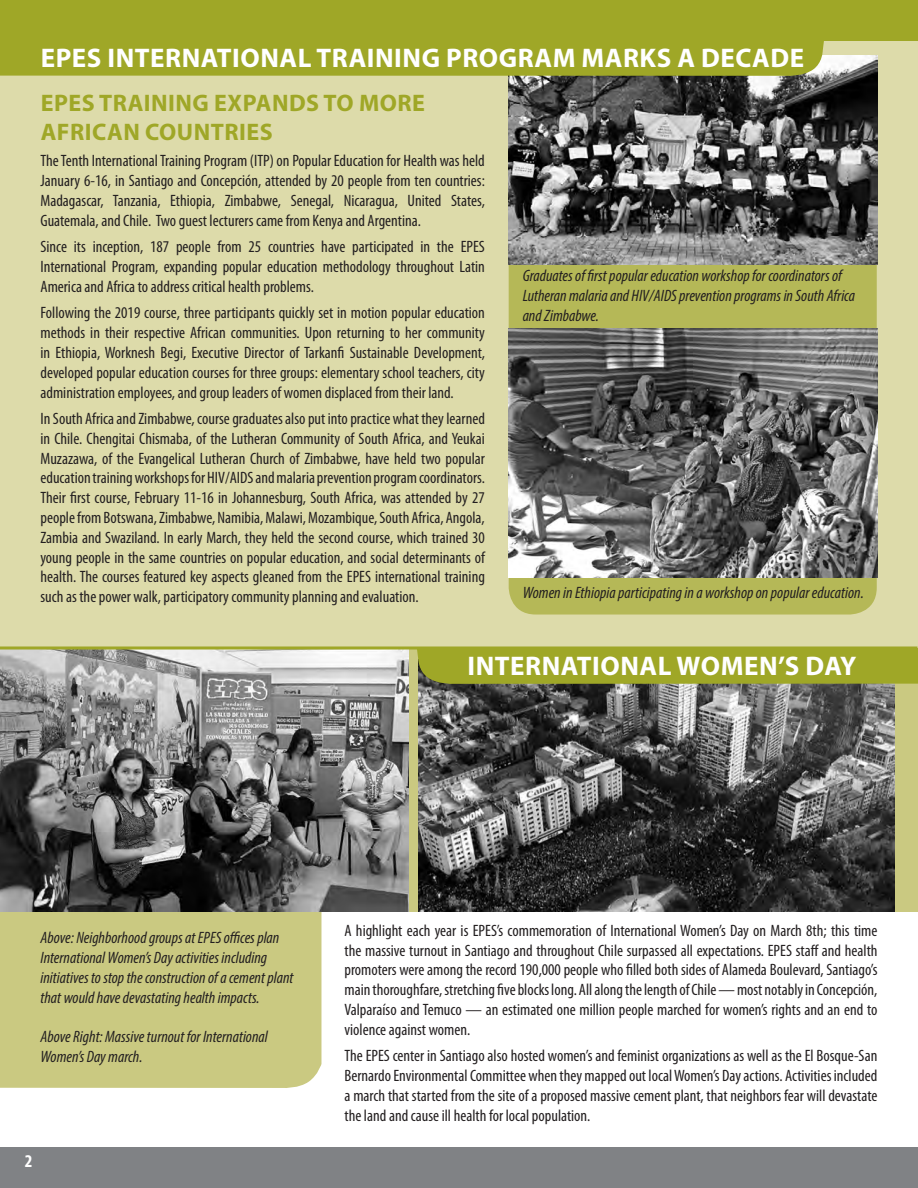
<style>
.page{position:relative;width:918px;height:1188px;background:#fff}
.page>*{position:absolute;margin:0;border:0;box-sizing:border-box;transform-origin:0 0}
.Heading_2{font:700 27px "Myriad Pro";letter-spacing:.02em;color:#fff}
.Heading_1{font:700 24px/28.8px "Myriad Pro";letter-spacing:.02em;color:#9fa727}
.t1{font:700 condensed 18px "Myriad Pro";color:#fff}
.Body_Text{font:condensed 16.5px/19.8px "Myriad Pro";color:#231f20;text-align:justify}
.t2{font:italic condensed 16.5px/19.8px "Myriad Pro";color:#231f20}
</style>
<div class="page">
<div style="left:0;top:648px;width:918px;height:264px;background:#cac981"></div>
<div style="left:0;top:912px;width:321px;height:176px;background:#cac981"></div>
<img style="left:0;top:650px;width:408px;height:262px">
<img style="left:418px;top:684px;width:477px;height:228px">
<div style="left:0;top:24px;width:918px;height:624px;background:#dddbaa"></div>
<div style="left:509px;top:228px;width:368px;height:387px;background:#b5b857;border-radius:27px"></div>
<img style="left:509px;top:55px;width:369px;height:210px">
<div style="left:0;top:0;width:918px;height:40px;background:#9fa727"></div>
<div style="left:0;top:1148px;width:918px;height:40px;background:#808285"></div>
<div style="left:0;top:40px;width:824px;height:36px;background:#9fa727"></div>
<div style="left:417px;top:648px;width:501px;height:36px;background:#9fa727"></div>
<svg style="left:0;top:646px;width:917px;height:4px;background:#a9af40"></svg>
<img style="left:509px;top:328px;width:369px;height:250px">
<p class="Heading_2" style="left:41px;top:40px;width:765px">EPES INTERNATIONAL TRAINING PROGRAM MARKS A DECADE</p>
<p class="Heading_1" style="left:41px;top:88px;width:386px">EPES TRAINING EXPANDS TO MORE<br>AFRICAN COUNTRIES</p>
<p class="Body_Text" style="left:40px;top:151px;width:446px">The Tenth International Training Program (ITP) on Popular Education for Health was held January 6-16, in Santiago and Concepción, attended by 20 people from ten countries:<br>Madagascar, Tanzania, Ethiopia, Zimbabwe, Senegal, Nicaragua, United States, Guatemala, and Chile. Two guest lecturers came from Kenya and Argentina.</p>
<p class="Body_Text" style="left:40px;top:237px;width:446px">Since its inception, 187 people from 25 countries have participated in the EPES International Program, expanding popular education methodology throughout Latin America and Africa to address critical health problems.</p>
<p class="Body_Text" style="left:40px;top:303px;width:446px">Following the 2019 course, three participants quickly set in motion popular education methods in their respective African communities. Upon returning to her community in Ethiopia, Worknesh Begi, Executive Director of Tarkanfi Sustainable Development, developed popular education courses for three groups: elementary school teachers, city administration employees, and group leaders of women displaced from their land.</p>
<p class="Body_Text" style="left:40px;top:409px;width:446px">In South Africa and Zimbabwe, course graduates also put into practice what they learned in Chile. Chengitai Chismaba, of the Lutheran Community of South Africa, and Yeukai Muzazawa, of the Evangelical Lutheran Church of Zimbabwe, have held two popular education training workshops for HIV/AIDS and malaria prevention program coordinators.<br>Their first course, February 11-16 in Johannesburg, South Africa, was attended by 27 people from Botswana, Zimbabwe, Namibia, Malawi, Mozambique, South Africa, Angola, Zambia and Swaziland. In early March, they held the second course, which trained 30 young people in the same countries on popular education, and social determinants of health. The courses featured key aspects gleaned from the EPES international training such as the power walk, participatory community planning and evaluation.</p>
<p class="t2" style="left:523px;top:266px;width:334px">Graduates of first popular education workshop for coordinators of<br>Lutheran malaria and HIV/AIDS prevention programs in South Africa and Zimbabwe.</p>
<p class="t2" style="left:523px;top:582px;width:343px">Women in Ethiopia participating in a workshop on popular education.</p>
<p class="Heading_2" style="left:468px;top:649px;width:390px">INTERNATIONAL WOMEN’S DAY</p>
<p class="t2" style="left:41px;top:928px;width:254px">Above: Neighborhood groups at EPES offices plan International Women’s Day activities including initiatives to stop the construction of a cement plant that would have devastating health impacts.</p>
<p class="t2" style="left:41px;top:1027px;width:229px">Above Right: Massive turnout for International<br>Women’s Day march.</p>
<p class="t1" style="left:25px;top:1150px;width:9px">2</p>
<p class="Body_Text" style="left:345px;top:921px;width:535px">A highlight each year is EPES’s commemoration of International Women’s Day on March 8th; this time the massive turnout in Santiago and throughout Chile surpassed all expectations. EPES staff and health promoters were among the record 190,000 people who filled both sides of Alameda Boulevard, Santiago’s main thoroughfare, stretching five blocks long. All along the length of Chile — most notably in Concepción, Valparaíso and Temuco — an estimated one million people marched for women’s rights and an end to violence against women.</p>
<p class="Body_Text" style="left:345px;top:1046px;width:534px">The EPES center in Santiago also hosted women’s and feminist organizations as well as the El Bosque-San Bernardo Environmental Committee when they mapped out local Women’s Day actions. Activities included a march that started from the site of a proposed massive cement plant, that neighbors fear will devastate the land and cause ill health for local population.</p>
</div>
